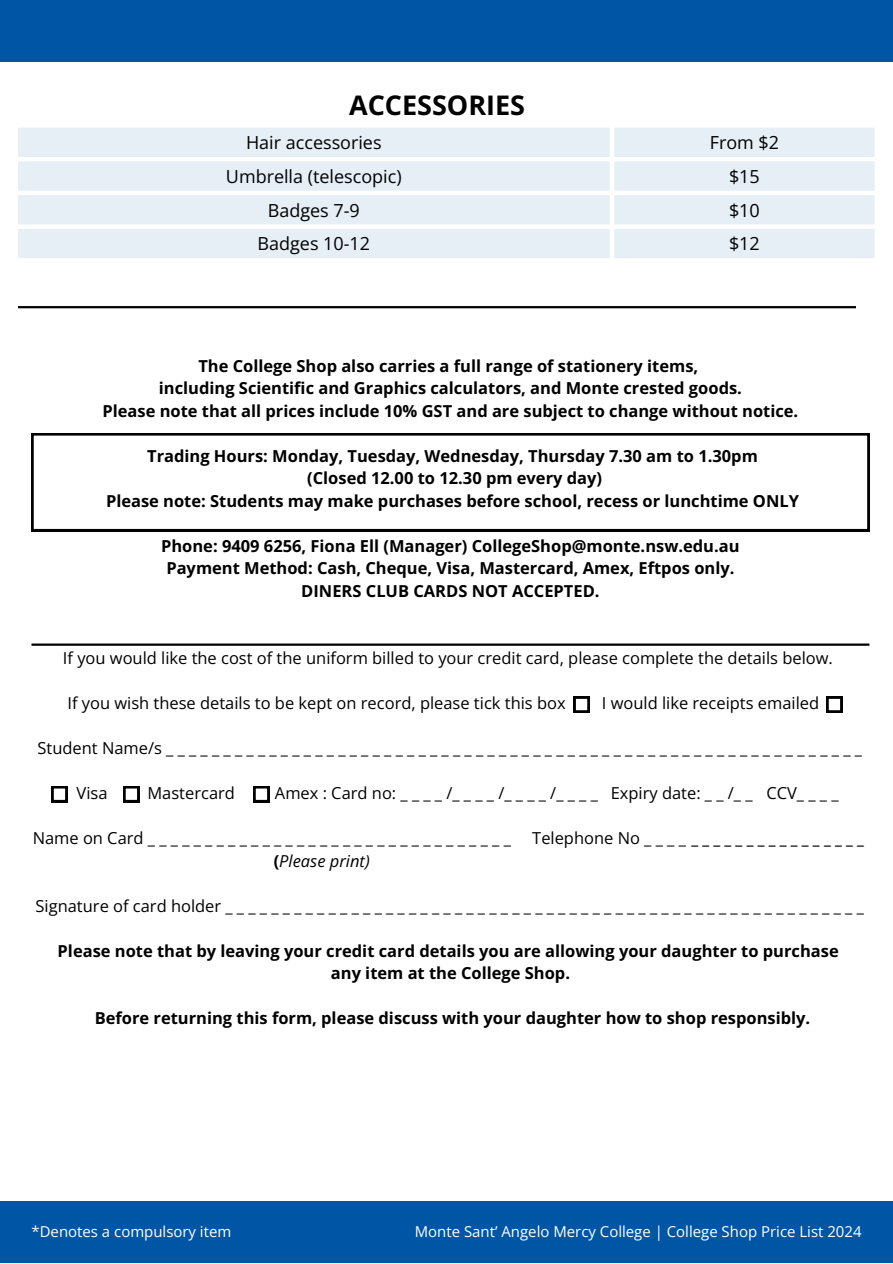
<style>
.page{position:relative;width:893px;height:1264px;background:#fff}
.page>*{position:absolute;margin:0;border:0;box-sizing:border-box;transform-origin:0 0}
.t1{font:700 27px "Open Sans";color:#000}
.t2{font:18px "Open Sans";color:#000}
.t3{font:700 16.5px "Open Sans";color:#000}
.t4{font:16.5px "Open Sans";color:#000}
.t5{font:italic 16.5px "Open Sans";color:#000}
.t6{font:15px "Open Sans";color:#fff}
.s1{font-weight:400}
.s2{font-weight:700;font-style:normal}
</style>
<div class="page">
<hr style="left:31px;top:643px;width:838px;height:2px;background:#000">
<svg style="left:31px;top:433px;width:838px;height:98px"></svg>
<svg style="left:18px;top:128px;width:856px;height:130px;background:#e8eff6"></svg>
<div style="left:0;top:0;width:892px;height:61px;background:#0056a4"></div>
<hr style="left:18px;top:306px;width:837px;height:2px;background:#000">
<div style="left:0;top:1200px;width:892px;height:62px;background:#0056a4"></div>
<svg style="left:52px;top:786px;width:15px;height:16px"></svg>
<svg style="left:123px;top:786px;width:16px;height:16px"></svg>
<svg style="left:253px;top:786px;width:16px;height:16px"></svg>
<svg style="left:573px;top:696px;width:16px;height:16px"></svg>
<svg style="left:826px;top:696px;width:16px;height:16px"></svg>
<p class="t1" style="left:349px;top:86px;width:177px">ACCESSORIES</p>
<p class="t2" style="left:246px;top:130px;width:137px">Hair accessories</p>
<p class="t2" style="left:709px;top:130px;width:71px">From $2</p>
<p class="t2" style="left:226px;top:164px;width:177px">Umbrella (telescopic)</p>
<p class="t2" style="left:729px;top:164px;width:32px">$15</p>
<p class="t2" style="left:268px;top:197px;width:93px">Badges 7-9</p>
<p class="t2" style="left:729px;top:197px;width:32px">$10</p>
<p class="t2" style="left:257px;top:231px;width:114px">Badges 10-12</p>
<p class="t2" style="left:729px;top:231px;width:32px">$12</p>
<p class="t3" style="left:198px;top:354px;width:501px">The College Shop also carries a full range of stationery items,</p>
<p class="t3" style="left:159px;top:377px;width:584px">including Scientific and Graphics calculators, and Monte crested goods.</p>
<p class="t3" style="left:102px;top:399px;width:697px">Please note that all prices include 10% GST and are subject to change without notice.</p>
<p class="t3" style="left:147px;top:444px;width:612px">Trading Hours: Monday, Tuesday, Wednesday, Thursday 7.30 am to 1.30pm</p>
<p class="t3" style="left:307px;top:466px;width:296px">(Closed 12.00 to 12.30 pm every day)</p>
<p class="t3" style="left:106px;top:489px;width:694px">Please note: Students may make purchases before school, recess or lunchtime ONLY</p>
<p class="t3" style="left:161px;top:534px;width:580px">Phone: 9409 6256, Fiona Ell (Manager) CollegeShop@monte.nsw.edu.au</p>
<p class="t3" style="left:166px;top:556px;width:569px">Payment Method: Cash, Cheque, Visa, Mastercard, Amex, Eftpos only.</p>
<p class="t3" style="left:301px;top:579px;width:300px">DINERS CLUB CARDS NOT ACCEPTED.</p>
<p class="t4" style="left:63px;top:646px;width:771px">If you would like the cost of the uniform billed to your credit card, please complete the details below.</p>
<p class="t4" style="left:67px;top:691px;width:499px">If you wish these details to be kept on record, please tick this box</p>
<p class="t4" style="left:602px;top:691px;width:219px">I would like receipts emailed</p>
<p class="t4" style="left:37px;top:736px;width:826px">Student Name/s _ _ _ _ _ _ _ _ _ _ _ _ _ _ _ _ _ _ _ _ _ _ _ _ _ _ _ _ _ _ _ _ _ _ _ _ _ _ _ _ _ _ _ _ _ _ _ _ _ _ _ _ _ _ _ _ _ _ _ _ _</p>
<p class="t4" style="left:77px;top:781px;width:32px">Visa</p>
<p class="t4" style="left:147px;top:781px;width:89px">Mastercard</p>
<p class="t4" style="left:275px;top:781px;width:565px">Amex : Card no: _ _ _ _ /_ _ _ _ /_ _ _ _ /_ _ _ _ Expiry date: _ _ /_ _ CCV_ _ _ _</p>
<p class="t4" style="left:33px;top:826px;width:479px">Name on Card _ _ _ _ _ _ _ _ _ _ _ _ _ _ _ _ _ _ _ _ _ _ _ _ _ _ _ _ _ _ _ _</p>
<p class="t3" style="left:532px;top:826px;width:333px"><span class="s1">Telephone No _ _ _ _</span> _ _ _ _ _ _ _ _ _ _ _ _ _ _ _ _</p>
<p class="t5" style="left:274px;top:849px;width:97px"><span class="s2">(</span>Please print)</p>
<p class="t4" style="left:36px;top:894px;width:829px">Signature of card holder _ _ _ _ _ _ _ _ _ _ _ _ _ _ _ _ _ _ _ _ _ _ _ _ _ _ _ _ _ _ _ _ _ _ _ _ _ _ _ _ _ _ _ _ _ _ _ _ _ _ _ _ _ _ _ _</p>
<p class="t3" style="left:58px;top:939px;width:782px">Please note that by leaving your credit card details you are allowing your daughter to purchase</p>
<p class="t3" style="left:331px;top:961px;width:241px">any item at the College Shop.</p>
<p class="t3" style="left:95px;top:1006px;width:717px">Before returning this form, please discuss with your daughter how to shop responsibly.</p>
<p class="t6" style="left:31px;top:1221px;width:201px">*Denotes a compulsory item</p>
<p class="t6" style="left:414px;top:1221px;width:448px">Monte Sant’ Angelo Mercy College | College Shop Price List 2024</p>
</div>
